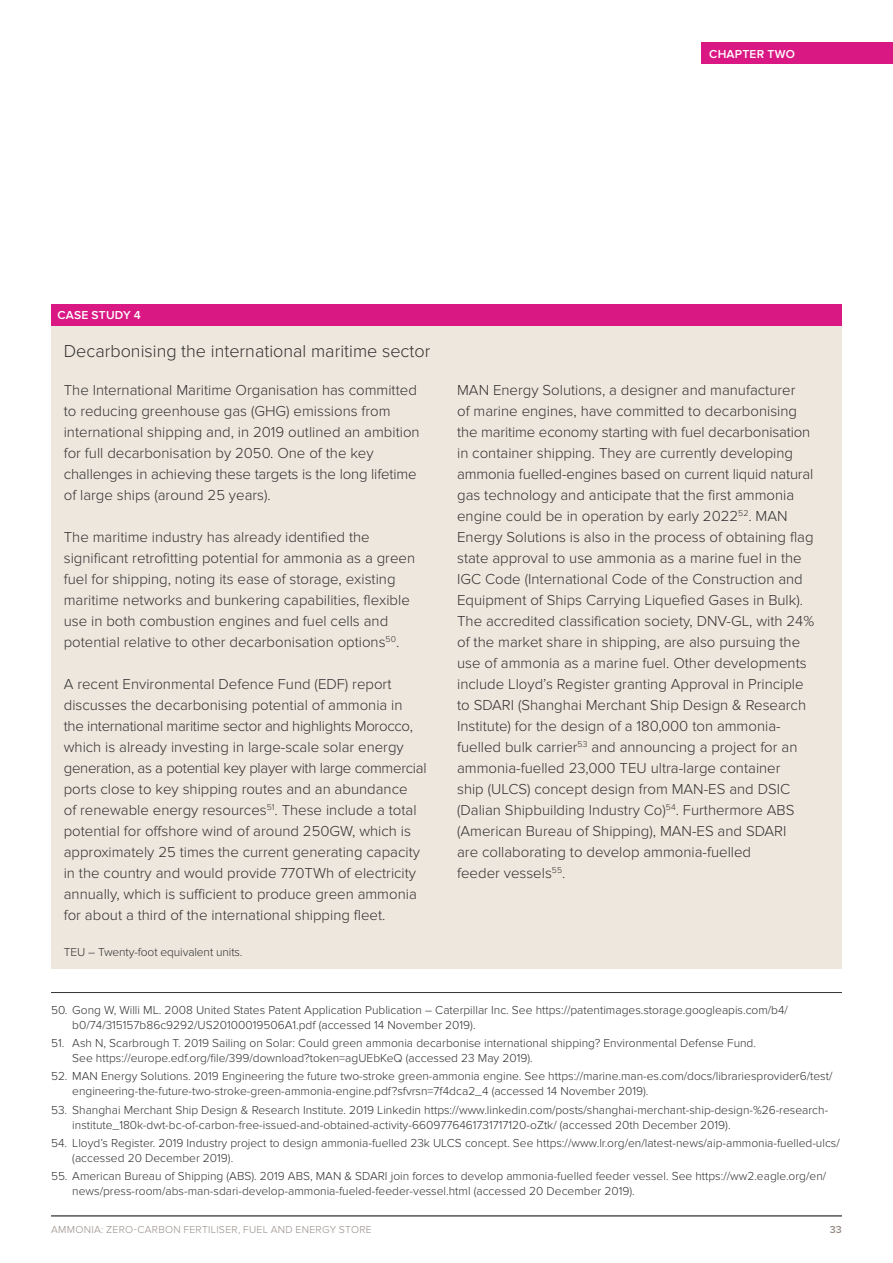
<style>
.page{position:relative;width:893px;height:1263px;background:#fff}
.page>*{position:absolute;margin:0;border:0;box-sizing:border-box;transform-origin:0 0}
.Textbox_title{font:300 18px "Proxima Nova";color:#333132}
.Body_copy{font:300 15px/21px "Proxima Nova";color:#333132}
.t1{font:300 12px/15px "Proxima Nova";color:#333132}
.t2{font:600 12px "Proxima Nova";letter-spacing:.02em;color:#fff}
.t3{font:300 10.5px "Proxima Nova";letter-spacing:.025em;color:#978c87}
.t4{font:600 10.5px "Proxima Nova";color:#978c87}
</style>
<div class="page">
<div style="left:701px;top:43px;width:192px;height:21px;background:#da1884"></div>
<div style="left:51px;top:305px;width:791px;height:21px;background:#da1884"></div>
<div style="left:51px;top:326px;width:791px;height:642px;background:#ede7dd"></div>
<hr style="left:51px;top:992px;width:791px;height:1px;background:#333132">
<hr style="left:51px;top:1216px;width:791px;height:1px;background:#000">
<p class="t2" style="left:709px;top:47px;width:87px">CHAPTER TWO</p>
<p class="t2" style="left:57px;top:308px;width:85px">CASE STUDY 4</p>
<p class="Textbox_title" style="left:64px;top:341px;width:368px">Decarbonising the international maritime sector</p>
<p class="Body_copy" style="left:64px;top:380px;width:357px">The International Maritime Organisation has committed to reducing greenhouse gas (GHG) emissions from international shipping and, in 2019 outlined an ambition for full decarbonisation by 2050. One of the key challenges in achieving these targets is the long lifetime of large ships (around 25 years).</p>
<p class="Body_copy" style="left:64px;top:527px;width:353px">The maritime industry has already identified the significant retrofitting potential for ammonia as a green fuel for shipping, noting its ease of storage, existing maritime networks and bunkering capabilities, flexible use in both combustion engines and fuel cells and potential relative to other decarbonisation options<sup>50</sup>.</p>
<p class="Body_copy" style="left:64px;top:674px;width:364px">A recent Environmental Defence Fund (EDF) report discusses the decarbonising potential of ammonia in<br>the international maritime sector and highlights Morocco, which is already investing in large-scale solar energy generation, as a potential key player with large commercial ports close to key shipping routes and an abundance<br>of renewable energy resources<sup>51</sup>. These include a total potential for offshore wind of around 250GW, which is approximately 25 times the current generating capacity in the country and would provide 770TWh of electricity annually, which is sufficient to produce green ammonia for about a third of the international shipping fleet.</p>
<p class="t1" style="left:64px;top:944px;width:180px">TEU – Twenty-foot equivalent units.</p>
<p class="Body_copy" style="left:457px;top:380px;width:359px">MAN Energy Solutions, a designer and manufacturer<br>of marine engines, have committed to decarbonising the maritime economy starting with fuel decarbonisation in container shipping. They are currently developing ammonia fuelled-engines based on current liquid natural gas technology and anticipate that the first ammonia engine could be in operation by early 2022<sup>52</sup>. MAN Energy Solutions is also in the process of obtaining flag state approval to use ammonia as a marine fuel in the IGC Code (International Code of the Construction and Equipment of Ships Carrying Liquefied Gases in Bulk).<br>The accredited classification society, DNV-GL, with 24% of the market share in shipping, are also pursuing the use of ammonia as a marine fuel. Other developments include Lloyd’s Register granting Approval in Principle to SDARI (Shanghai Merchant Ship Design &amp; Research Institute) for the design of a 180,000 ton ammonia&shy;fuelled bulk carrier<sup>53</sup> and announcing a project for an ammonia-fuelled 23,000 TEU ultra-large container<br>ship (ULCS) concept design from MAN-ES and DSIC (Dalian Shipbuilding Industry Co)<sup>54</sup>. Furthermore ABS (American Bureau of Shipping), MAN-ES and SDARI<br>are collaborating to develop ammonia-fuelled<br>feeder vessels<sup>55</sup>.</p>
<p class="t1" style="left:72px;top:1003px;width:717px;text-indent:-21px">50. Gong W, Willi ML. 2008 United States Patent Application Publication – Caterpillar Inc. See https://patentimages.storage.googleapis.com/b4/ b0/74/315157b86c9292/US20100019506A1.pdf (accessed 14 November 2019).</p>
<p class="t1" style="left:72px;top:1036px;width:685px;text-indent:-21px">51. Ash N, Scarbrough T. 2019 Sailing on Solar: Could green ammonia decarbonise international shipping? Environmental Defense Fund.<br>See https://europe.edf.org/file/399/download?token=agUEbKeQ (accessed 23 May 2019).</p>
<p class="t1" style="left:72px;top:1069px;width:762px;text-indent:-21px">52. MAN Energy Solutions. 2019 Engineering the future two-stroke green-ammonia engine. See https://marine.man-es.com/docs/librariesprovider6/test/ engineering-the-future-two-stroke-green-ammonia-engine.pdf?sfvrsn=7f4dca2_4 (accessed 14 November 2019).</p>
<p class="t1" style="left:72px;top:1102px;width:757px;text-indent:-21px">53. Shanghai Merchant Ship Design &amp; Research Institute. 2019 Linkedin https://www.linkedin.com/posts/shanghai-merchant-ship-design-%26-research&shy;institute_180k-dwt-bc-of-carbon-free-issued-and-obtained-activity-6609776461731717120-oZtk/ (accessed 20th December 2019).</p>
<p class="t1" style="left:72px;top:1135px;width:769px;text-indent:-21px">54. Lloyd’s Register. 2019 Industry project to design ammonia-fuelled 23k ULCS concept. See https://www.lr.org/en/latest-news/aip-ammonia-fuelled-ulcs/ (accessed 20 December 2019).</p>
<p class="t1" style="left:72px;top:1168px;width:755px;text-indent:-21px">55. American Bureau of Shipping (ABS). 2019 ABS, MAN &amp; SDARI join forces to develop ammonia-fuelled feeder vessel. See https://ww2.eagle.org/en/ news/press-room/abs-man-sdari-develop-ammonia-fueled-feeder-vessel.html (accessed 20 December 2019).</p>
<p class="t3" style="left:51px;top:1223px;width:322px">AMMONIA: ZERO-CARBON FERTILISER, FUEL AND ENERGY STORE</p>
<p class="t4" style="left:830px;top:1223px;width:14px">33</p>
</div>
